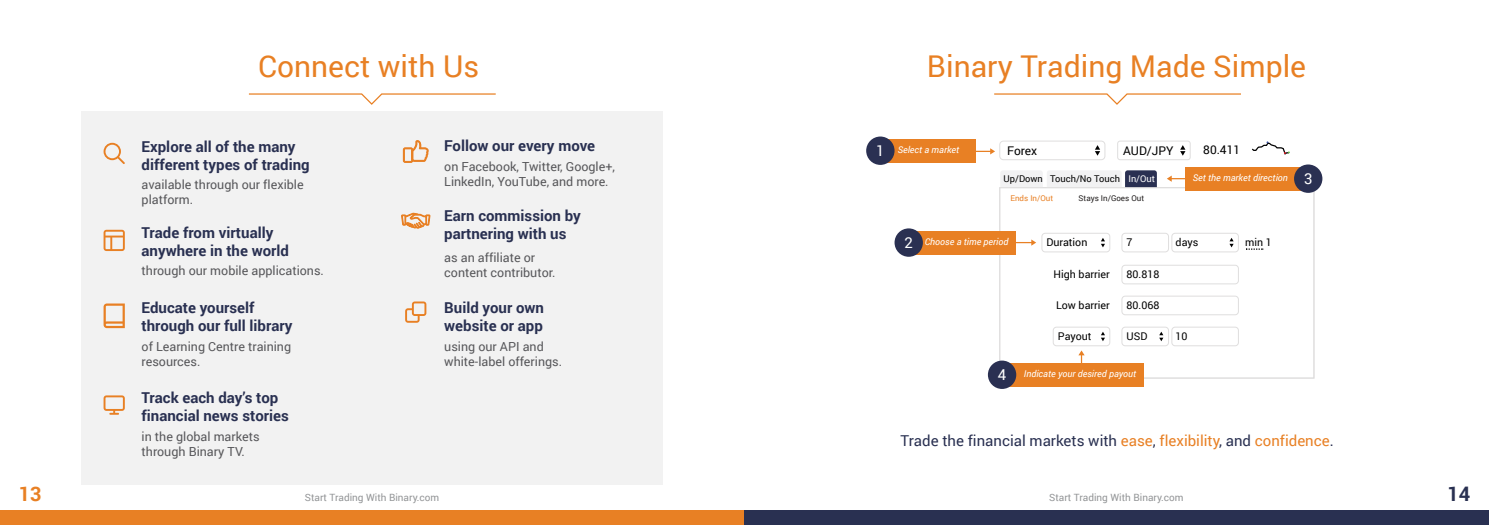
<style>
.page{position:relative;width:1489px;height:525px;background:#fff}
.page>*{position:absolute;margin:0;border:0;box-sizing:border-box;transform-origin:0 0}
.t1{font:30px "Roboto";color:#e88024}
.t2{font:700 20px "Roboto";color:#e88024}
.t3{font:700 20px "Roboto";color:#293051}
.t4{font:700 15px/18px "Roboto";color:#293051}
.t5{font:15px "Roboto";color:#293051}
.t6{font:15px "Roboto";color:#fff}
.t7{font:12.5px/15px "Roboto";color:#57575a}
.t8{font:12px "Roboto";color:#010101}
.t9{font:10.62px "Roboto";color:#010101}
.t10{font:10px "Roboto";color:#939597}
.t11{font:italic 9.38px "Roboto";color:#fff}
.t12{font:9.38px "Roboto";color:#010101}
.t13{font:8px "Roboto";color:#221f1f}
.t14{font:8px "Roboto";color:#e88025}
.s1{color:#fff}
.s2{color:#e88024}
</style>
<div class="page">
<div style="left:82px;top:112px;width:581px;height:373px;background:#f2f2f2"></div>
<svg style="left:104px;top:143px;width:21px;height:21px"></svg>
<svg style="left:104px;top:230px;width:21px;height:21px"></svg>
<svg style="left:104px;top:303px;width:21px;height:25px"></svg>
<svg style="left:104px;top:395px;width:21px;height:20px"></svg>
<svg style="left:405px;top:301px;width:21px;height:22px"></svg>
<svg style="left:401px;top:212px;width:29px;height:17px"></svg>
<svg style="left:403px;top:140px;width:26px;height:23px"></svg>
<svg style="left:248px;top:93px;width:248px;height:12px"></svg>
<svg style="left:1001px;top:170px;width:156px;height:17px"></svg>
<div style="left:999px;top:141px;width:106px;height:19px;border:1px solid #dfdede;border-radius:4px"></div>
<svg style="left:1095px;top:145px;width:5px;height:11px"></svg>
<div style="left:1117px;top:141px;width:73px;height:19px;border:1px solid #dfdede;border-radius:3px"></div>
<svg style="left:1180px;top:145px;width:5px;height:11px"></svg>
<div style="left:1041px;top:233px;width:69px;height:19px;border:1px solid #dfdede;border-radius:3px"></div>
<svg style="left:1101px;top:238px;width:4px;height:9px"></svg>
<div style="left:1171px;top:233px;width:67px;height:19px;border:1px solid #dfdede;border-radius:3px"></div>
<svg style="left:1229px;top:238px;width:4px;height:9px"></svg>
<div style="left:1121px;top:233px;width:47px;height:19px;border:1px solid #dfdede;border-radius:3px"></div>
<div style="left:1053px;top:327px;width:57px;height:19px;border:1px solid #dfdede;border-radius:3px"></div>
<svg style="left:1101px;top:332px;width:4px;height:9px"></svg>
<div style="left:1171px;top:327px;width:67px;height:19px;border:1px solid #dfdede;border-radius:3px"></div>
<div style="left:1121px;top:327px;width:47px;height:19px;border:1px solid #dfdede;border-radius:3px"></div>
<div style="left:1121px;top:265px;width:117px;height:19px;border:1px solid #dfdede;border-radius:3px"></div>
<div style="left:1121px;top:296px;width:117px;height:19px;border:1px solid #dfdede;border-radius:3px"></div>
<svg style="left:1159px;top:332px;width:4px;height:9px"></svg>
<svg style="left:1246px;top:248px;width:17px;height:2px"></svg>
<div style="left:999px;top:187px;width:315px;height:191px;border:1px solid #dfdede"></div>
<svg style="left:1252px;top:141px;width:38px;height:14px"></svg>
<div style="left:1005px;top:363px;width:138px;height:23px;background:#e88024"></div>
<svg style="left:1078px;top:350px;width:6px;height:13px"></svg>
<div style="left:914px;top:231px;width:102px;height:23px;background:#e88024"></div>
<svg style="left:1016px;top:239px;width:20px;height:7px"></svg>
<div style="left:882px;top:139px;width:93px;height:23px;background:#e88024"></div>
<svg style="left:975px;top:148px;width:20px;height:6px"></svg>
<div style="left:1185px;top:167px;width:119px;height:23px;background:#e88024"></div>
<svg style="left:1167px;top:175px;width:18px;height:7px"></svg>
<div style="left:866px;top:136px;width:28px;height:29px;background:#2a3052;border-radius:50%"></div>
<div style="left:894px;top:228px;width:29px;height:29px;background:#2a3052;border-radius:50%"></div>
<div style="left:1294px;top:164px;width:28px;height:29px;background:#2a3052;border-radius:50%"></div>
<div style="left:988px;top:360px;width:28px;height:29px;background:#2a3052;border-radius:50%"></div>
<div style="left:0;top:510px;width:744px;height:15px;background:#e88024"></div>
<div style="left:744px;top:510px;width:744px;height:15px;background:#293051"></div>
<svg style="left:994px;top:93px;width:247px;height:12px"></svg>
<h1 class="t1" style="left:258px;top:52px;width:222px">Connect with Us</h1>
<p class="t4" style="left:142px;top:139px;width:169px">Explore all of the many different types of trading</p>
<p class="t7" style="left:142px;top:178px;width:164px">available through our flexible platform.</p>
<p class="t4" style="left:142px;top:224px;width:149px">Trade from virtually anywhere in the world</p>
<p class="t7" style="left:142px;top:264px;width:184px">through our mobile applications.</p>
<p class="t4" style="left:142px;top:299px;width:152px">Educate yourself through our full library</p>
<p class="t7" style="left:142px;top:339px;width:151px">of Learning Centre training resources.</p>
<p class="t4" style="left:142px;top:389px;width:149px">Track each day’s top financial news stories</p>
<p class="t7" style="left:142px;top:429px;width:119px">in the global markets through Binary TV.</p>
<p class="t4" style="left:444px;top:138px;width:152px">Follow our every move</p>
<p class="t7" style="left:444px;top:160px;width:172px">on Facebook, Twitter, Google+,<br>LinkedIn, YouTube, and more.</p>
<p class="t4" style="left:444px;top:208px;width:138px">Earn commission by partnering with us</p>
<p class="t7" style="left:444px;top:250px;width:113px">as an affiliate or content contributor.</p>
<p class="t4" style="left:444px;top:299px;width:101px">Build your own website or app</p>
<p class="t7" style="left:444px;top:339px;width:119px">using our API and white-label offerings.</p>
<h1 class="t1" style="left:927px;top:52px;width:381px">Binary Trading Made Simple</h1>
<p class="t6" style="left:876px;top:143px;width:10px">1</p>
<p class="t11" style="left:897px;top:146px;width:63px">Select a market</p>
<p class="t8" style="left:1007px;top:145px;width:32px">Forex</p>
<p class="t8" style="left:1123px;top:145px;width:52px">AUD/JPY</p>
<p class="t8" style="left:1203px;top:144px;width:38px">80.411</p>
<p class="t12" style="left:1003px;top:174px;width:153px">Up/Down Touch/No Touch <span class="s1">In/Out</span></p>
<p class="t11" style="left:1192px;top:174px;width:97px">Set the market direction</p>
<p class="t6" style="left:904px;top:235px;width:10px">2</p>
<p class="t14" style="left:1010px;top:195px;width:44px">Ends In/Out</p>
<p class="t13" style="left:1078px;top:195px;width:67px">Stays In/Goes Out</p>
<p class="t9" style="left:1046px;top:237px;width:43px">Duration</p>
<p class="t9" style="left:1126px;top:237px;width:7px">7</p>
<p class="t9" style="left:1175px;top:237px;width:24px">days</p>
<p class="t11" style="left:924px;top:238px;width:85px">Choose a time period</p>
<p class="t9" style="left:1053px;top:269px;width:58px">High barrier</p>
<p class="t9" style="left:1126px;top:269px;width:34px">80.818</p>
<p class="t9" style="left:1056px;top:300px;width:55px">Low barrier</p>
<p class="t9" style="left:1126px;top:300px;width:34px">80.068</p>
<p class="t6" style="left:998px;top:367px;width:10px">4</p>
<p class="t9" style="left:1058px;top:331px;width:35px">Payout</p>
<p class="t9" style="left:1126px;top:331px;width:22px">USD</p>
<p class="t9" style="left:1175px;top:331px;width:13px">10</p>
<p class="t11" style="left:1024px;top:370px;width:114px">Indicate your desired payout</p>
<p class="t9" style="left:1245px;top:237px;width:28px">min 1</p>
<p class="t6" style="left:1304px;top:171px;width:10px">3</p>
<p class="t5" style="left:900px;top:434px;width:435px">Trade the financial markets with <span class="s2">ease</span>, <span class="s2">flexibility</span>, and <span class="s2">confidence</span>.</p>
<h2 class="t2" style="left:19px;top:484px;width:24px">13</h2>
<p class="t10" style="left:305px;top:492px;width:136px">Start Trading With Binary.com</p>
<p class="t10" style="left:1049px;top:492px;width:136px">Start Trading With Binary.com</p>
<h2 class="t3" style="left:1447px;top:484px;width:24px">14</h2>
</div>
